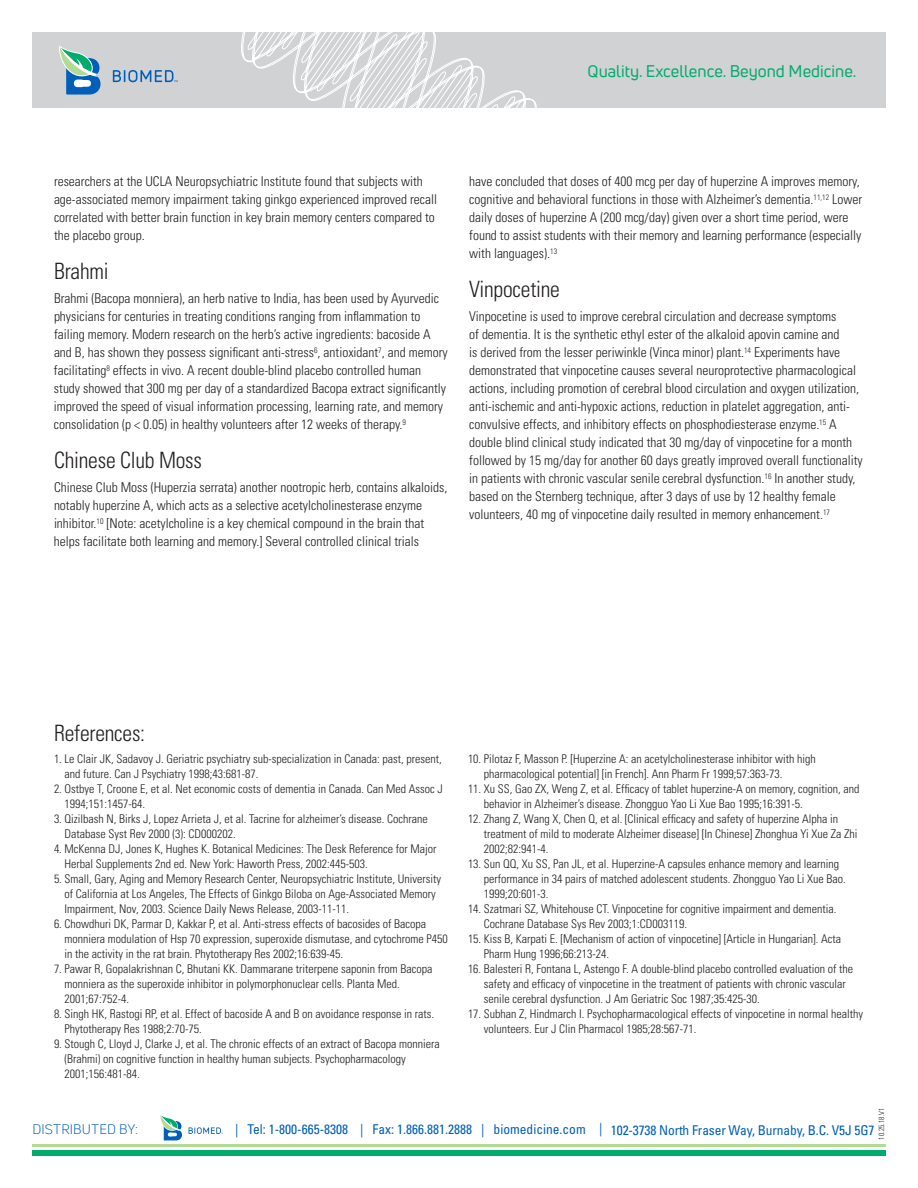
<style>
.page{position:relative;width:918px;height:1188px;background:#fff}
.page>*{position:absolute;margin:0;border:0;box-sizing:border-box;transform-origin:0 0}
.t1{font:300 condensed 22.5px "Univers";letter-spacing:-.01em;color:#231f20}
.t2{font:16.5px "Uni Neue";color:#00ab6b}
.t3{font:300 condensed 13.5px/18px "Univers";color:#231f20}
.t4{font:condensed 13.5px "Univers";color:#005fb9}
.t5{font:13.5px "Uni Neue";letter-spacing:.015em;color:#005fb9}
.t6{font:300 condensed 12px/15px "Univers";color:#231f20}
.t7{font:300 condensed 7.5px "Univers";color:#231f20}
</style>
<div class="page">
<div style="left:32px;top:32px;width:854px;height:76px;background:#d1d2d4"></div>
<svg style="left:241px;top:32px;width:296px;height:76px"></svg>
<svg style="left:59px;top:46px;width:42px;height:49px"></svg>
<svg style="left:113px;top:70px;width:65px;height:12px"></svg>
<svg style="left:160px;top:1115px;width:22px;height:25px"></svg>
<svg style="left:189px;top:1127px;width:34px;height:7px"></svg>
<div style="left:32px;top:1150px;width:854px;height:6px;background:#00ab6b"></div>
<hr style="left:32px;top:1144px;width:854px;height:3px;background:#b3da93">
<h2 class="t2" style="left:588px;top:61px;width:270px">Quality. Excellence. Beyond Medicine.</h2>
<p class="t3" style="left:54px;top:172px;width:385px">researchers at the UCLA Neuropsychiatric Institute found that subjects with age-associated memory impairment taking ginkgo experienced improved recall correlated with better brain function in key brain memory centers compared to the placebo group.</p>
<h1 class="t1" style="left:54px;top:257px;width:56px">Brahmi</h1>
<p class="t3" style="left:54px;top:289px;width:395px">Brahmi (Bacopa monniera), an herb native to India, has been used by Ayurvedic physicians for centuries in treating conditions ranging from inflammation to failing memory. Modern research on the herb’s active ingredients: bacoside A and B, has shown they possess significant anti-stress<sup>6</sup>, antioxidant<sup>7</sup>, and memory facilitating<sup>8</sup> effects in vivo. A recent double-blind placebo controlled human study showed that 300 mg per day of a standardized Bacopa extract significantly improved the speed of visual information processing, learning rate, and memory consolidation (p &lt; 0.05) in healthy volunteers after 12 weeks of therapy. <sup>9</sup></p>
<h1 class="t1" style="left:54px;top:447px;width:149px">Chinese Club Moss</h1>
<p class="t3" style="left:54px;top:478px;width:395px">Chinese Club Moss (Huperzia serrata) another nootropic herb, contains alkaloids, notably huperzine A, which acts as a selective acetylcholinesterase enzyme inhibitor. <sup>10</sup> [Note: acetylcholine is a key chemical compound in the brain that helps facilitate both learning and memory.] Several controlled clinical trials</p>
<p class="t3" style="left:469px;top:172px;width:395px">have concluded that doses of 400 mcg per day of huperzine A improves memory, cognitive and behavioral functions in those with Alzheimer’s dementia. <sup>11,12</sup> Lower daily doses of huperzine A (200 mcg/day) given over a short time period, were found to assist students with their memory and learning performance (especially with languages). <sup>13</sup></p>
<h1 class="t1" style="left:469px;top:275px;width:92px">Vinpocetine</h1>
<p class="t3" style="left:469px;top:307px;width:395px">Vinpocetine is used to improve cerebral circulation and decrease symptoms<br>of dementia. It is the synthetic ethyl ester of the alkaloid apovin camine and<br>is derived from the lesser periwinkle (Vinca minor) plant. <sup>14</sup> Experiments have demonstrated that vinpocetine causes several neuroprotective pharmacological actions, including promotion of cerebral blood circulation and oxygen utilization, anti-ischemic and anti-hypoxic actions, reduction in platelet aggregation, anti&shy;convulsive effects, and inhibitory effects on phosphodiesterase enzyme. <sup>15</sup> A double blind clinical study indicated that 30 mg/day of vinpocetine for a month followed by 15 mg/day for another 60 days greatly improved overall functionality in patients with chronic vascular senile cerebral dysfunction. <sup>16</sup> In another study, based on the Sternberg technique, after 3 days of use by 12 healthy female volunteers, 40 mg of vinpocetine daily resulted in memory enhancement. <sup>17</sup></p>
<h1 class="t1" style="left:54px;top:720px;width:93px">References:</h1>
<p class="t6" style="left:65px;top:751px;width:379px;text-indent:-11px">1. Le Clair JK, Sadavoy J. Geriatric psychiatry sub-specialization in Canada: past, present, and future. Can J Psychiatry 1998;43:681-87.</p>
<p class="t6" style="left:65px;top:781px;width:380px;text-indent:-11px">2. Ostbye T, Croone E, et al. Net economic costs of dementia in Canada. Can Med Assoc J<br>1994;151:1457-64.</p>
<p class="t6" style="left:65px;top:811px;width:365px;text-indent:-11px">3. Qizilbash N, Birks J, Lopez Arrieta J, et al. Tacrine for alzheimer’s disease. Cochrane<br>Database Syst Rev 2000 (3): CD000202.</p>
<p class="t6" style="left:65px;top:841px;width:373px;text-indent:-11px">4. McKenna DJ, Jones K, Hughes K. Botanical Medicines: The Desk Reference for Major<br>Herbal Supplements 2nd ed. New York: Haworth Press, 2002:445-503.</p>
<p class="t6" style="left:65px;top:871px;width:378px;text-indent:-11px">5. Small, Gary, Aging and Memory Research Center, Neuropsychiatric Institute, University of California at Los Angeles, The Effects of Ginkgo Biloba on Age-Associated Memory<br>Impairment, Nov, 2003. Science Daily News Release, 2003-11-11.</p>
<p class="t6" style="left:65px;top:916px;width:385px;text-indent:-11px">6. Chowdhuri DK, Parmar D, Kakkar P, et al. Anti-stress effects of bacosides of Bacopa monniera modulation of Hsp 70 expression, superoxide dismutase, and cytochrome P450 in the activity in the rat brain. Phytotherapy Res 2002;16:639-45.</p>
<p class="t6" style="left:65px;top:961px;width:369px;text-indent:-11px">7. Pawar R, Gopalakrishnan C, Bhutani KK. Dammarane triterpene saponin from Bacopa monniera as the superoxide inhibitor in polymorphonuclear cells. Planta Med.<br>2001;67:752-4.</p>
<p class="t6" style="left:65px;top:1006px;width:369px;text-indent:-11px">8. Singh HK, Rastogi RP, et al. Effect of bacoside A and B on avoidance response in rats.<br>Phytotherapy Res 1988;2:70-75.</p>
<p class="t6" style="left:65px;top:1036px;width:377px;text-indent:-11px">9. Stough C, Lloyd J, Clarke J, et al. The chronic effects of an extract of Bacopa monniera (Brahmi) on cognitive function in healthy human subjects. Psychopharmacology<br>2001;156:481-84.</p>
<p class="t6" style="left:484px;top:751px;width:333px;text-indent:-16px">10. Pilotaz F, Masson P. [Huperzine A: an acetylcholinesterase inhibitor with high pharmacological potential] [in French]. Ann Pharm Fr 1999;57:363-73.</p>
<p class="t6" style="left:484px;top:781px;width:377px;text-indent:-16px">11. Xu SS, Gao ZX, Weng Z, et al. Efficacy of tablet huperzine-A on memory, cognition, and behavior in Alzheimer’s disease. Zhongguo Yao Li Xue Bao 1995;16:391-5.</p>
<p class="t6" style="left:484px;top:811px;width:375px;text-indent:-16px">12. Zhang Z, Wang X, Chen Q, et al. [Clinical efficacy and safety of huperzine Alpha in treatment of mild to moderate Alzheimer disease] [In Chinese] Zhonghua Yi Xue Za Zhi<br>2002;82:941-4.</p>
<p class="t6" style="left:484px;top:856px;width:362px;text-indent:-16px">13. Sun QQ, Xu SS, Pan JL, et al. Huperzine-A capsules enhance memory and learning performance in 34 pairs of matched adolescent students. Zhongguo Yao Li Xue Bao.<br>1999;20:601-3.</p>
<p class="t6" style="left:484px;top:901px;width:352px;text-indent:-16px">14. Szatmari SZ, Whitehouse CT. Vinpocetine for cognitive impairment and dementia.<br>Cochrane Database Sys Rev 2003;1:CD003119.</p>
<p class="t6" style="left:484px;top:931px;width:359px;text-indent:-16px">15. Kiss B, Karpati E. [Mechanism of action of vinpocetine] [Article in Hungarian]. Acta<br>Pharm Hung 1996;66:213-24.</p>
<p class="t6" style="left:484px;top:961px;width:371px;text-indent:-16px">16. Balesteri R, Fontana L, Astengo F. A double-blind placebo controlled evaluation of the safety and efficacy of vinpocetine in the treatment of patients with chronic vascular senile cerebral dysfunction. J Am Geriatric Soc 1987;35:425-30.</p>
<p class="t6" style="left:484px;top:1006px;width:381px;text-indent:-16px">17. Subhan Z, Hindmarch I. Psychopharmacological effects of vinpocetine in normal healthy volunteers. Eur J Clin Pharmacol 1985;28:567-71.</p>
<p class="t5" style="left:32px;top:1121px;width:107px">DISTRIBUTED BY:</p>
<p class="t4" style="left:235px;top:1121px;width:352px">| Tel: 1-800-665-8308 | Fax: 1.866.881.2888 | biomedicine.com</p>
<p class="t7" style="left:877px;top:1140px;width:34px;rotate:-90deg">10.25.18.V1</p>
<p class="t4" style="left:599px;top:1121px;width:277px">| 102-3738 North Fraser Way, Burnaby, B.C. V5J 5G7</p>
</div>
